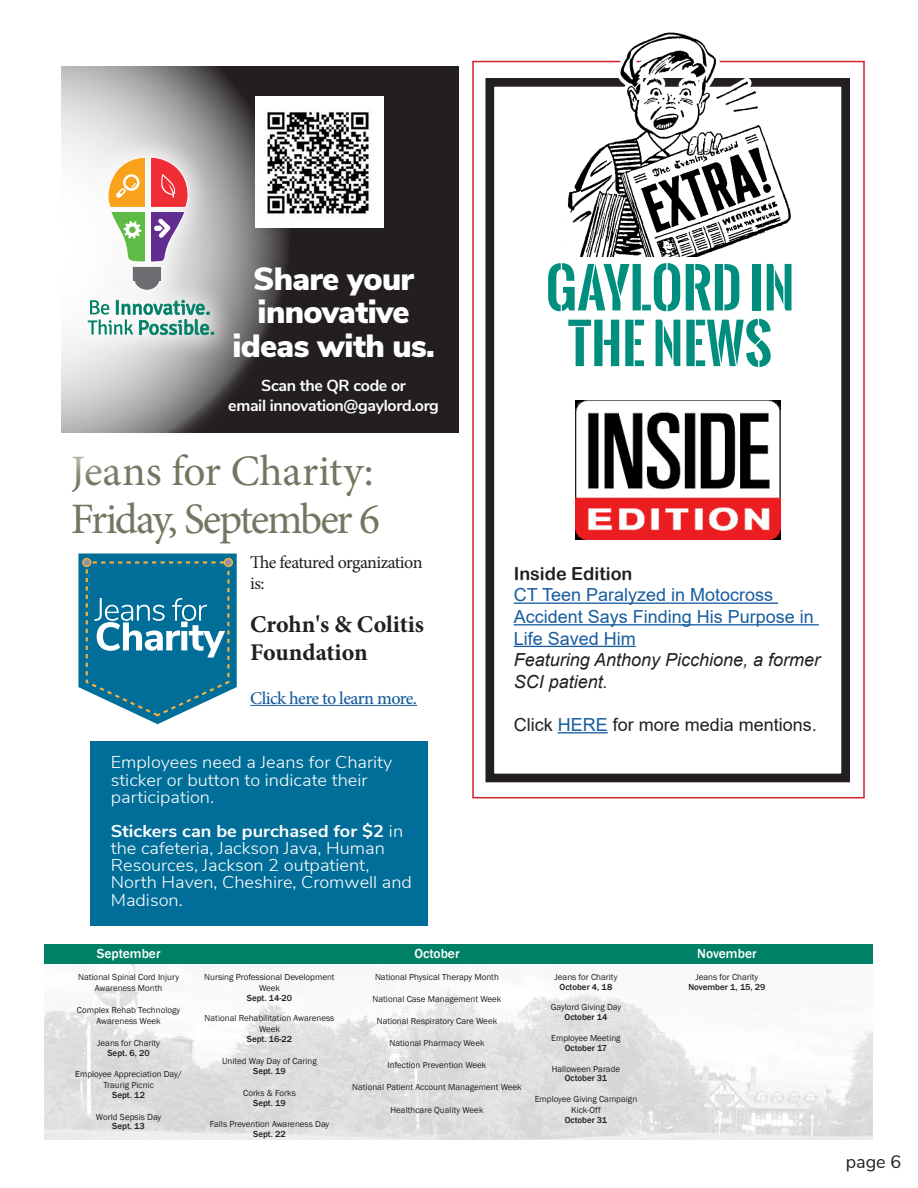
<style>
.page{position:relative;width:918px;height:1188px;background:#fff}
.page>*{position:absolute;margin:0;border:0;box-sizing:border-box;transform-origin:0 0}
.t1{font:700 53.4px "Oswald Stencil";color:#008e7f}
.t2{font:43.5px/48px "Minion Pro";letter-spacing:-.03em;color:#767561}
.t3{font:900 32.1px "Nunito Sans";letter-spacing:-.02em;color:#fff}
.t4{font:700 24px/28.8px "Minion Pro";letter-spacing:-.005em;color:#231f20}
.t5{font:18px/21.6px "Arial";color:#175d9e}
.t6{font:italic 18px/21.6px "Arial";color:#231f20}
.t7{font:18px "Arial";color:#231f20}
.t8{font:18px/21.6px "Minion Pro";letter-spacing:-.035em;color:#231f20}
.t9{font:500 18px "Minion Pro";letter-spacing:-.035em;color:#175d9e}
.t10{font:18px "Arial Rounded MT Bold";color:#231f20}
.t11{font:18px "Nunito Sans";color:#231f20}
.t12{font:300 17.1px/17.1px "Nunito Sans";color:#fff;scale:1.06 1}
.t13{font:700 15.9px "Nunito Sans";letter-spacing:-.02em;color:#fff}
.t14{font:500 13.5px "Franklin Gothic";color:#fff}
.t15{font:9px/11.1px "Franklin Gothic";color:#231f20;text-align:center}
.t16{font:500 9px "Franklin Gothic";color:#231f20}
.s1{font-weight:700}
.s2{color:#175d9e}
</style>
<div class="page">
<img style="left:44px;top:963px;width:829px;height:176px">
<div style="left:44px;top:944px;width:829px;height:19px;background:#008066"></div>
<div style="left:90px;top:741px;width:337px;height:184px;background:#006e98"></div>
<hr style="left:250px;top:705px;width:167px;height:1px;background:#175d9e">
<svg style="left:78px;top:553px;width:159px;height:171px"></svg>
<svg style="left:82px;top:558px;width:9px;height:9px"></svg>
<div style="left:83px;top:559px;width:7px;height:7px;background:#939598;border-radius:50%"></div>
<svg style="left:224px;top:558px;width:9px;height:9px"></svg>
<div style="left:225px;top:559px;width:7px;height:7px;background:#939598;border-radius:50%"></div>
<div style="left:62px;top:66px;width:397px;height:366px;background:#231f20"></div>
<svg style="left:61px;top:66px;width:230px;height:367px"></svg>
<div style="left:64px;top:132px;width:174px;height:228px;background:#fff;opacity:.75"></div>
<svg style="left:107px;top:157px;width:83px;height:134px;background:#d2b3a2"></svg>
<svg style="left:88px;top:300px;width:126px;height:35px;background:#9ec9c0"></svg>
<img style="left:255px;top:96px;width:128px;height:131px">
<div style="left:485px;top:78px;width:365px;height:704px;border:9px solid #231f20"></div>
<div style="left:472px;top:61px;width:393px;height:737px;border:2px solid #d1232a"></div>
<hr style="left:514px;top:603px;width:264px;height:1px;background:#175d9e">
<hr style="left:514px;top:624px;width:305px;height:1px;background:#175d9e">
<hr style="left:514px;top:646px;width:122px;height:1px;background:#175d9e">
<hr style="left:558px;top:732px;width:50px;height:1px;background:#175d9e">
<img style="left:564px;top:32px;width:227px;height:225px">
<img style="left:576px;top:400px;width:204px;height:140px">
<p class="t3" style="left:253px;top:255px;width:162px">Share your</p>
<p class="t3" style="left:258px;top:288px;width:153px">innovative</p>
<p class="t3" style="left:232px;top:322px;width:204px">ideas with us.</p>
<p class="t13" style="left:261px;top:374px;width:146px">Scan the QR code or</p>
<p class="t13" style="left:228px;top:394px;width:212px">email innovation@gaylord.org</p>
<p class="t2" style="left:71px;top:447px;width:311px">Jeans for Charity:<br>Friday, September 6</p>
<p class="t8" style="left:250px;top:551px;width:174px">The featured organization is:</p>
<p class="t4" style="left:250px;top:611px;width:175px">Crohn's &amp; Colitis<br>Foundation</p>
<p class="t9" style="left:250px;top:686px;width:168px">Click here to learn more.</p>
<p class="t12" style="left:111px;top:753px;width:267px">Employees need a Jeans for Charity sticker or button to indicate their participation.</p>
<p class="t12" style="left:111px;top:821px;width:286px"><span class="s1">Stickers can be purchased for $2</span> in the cafeteria, Jackson Java, Human<br>Resources, Jackson 2 outpatient,<br>North Haven, Cheshire, Cromwell and<br>Madison.</p>
<p class="t1" style="left:546px;top:249px;width:250px">GAYLORD IN</p>
<p class="t1" style="left:568px;top:305px;width:205px">THE NEWS</p>
<p class="t10" style="left:514px;top:563px;width:120px">Inside Edition</p>
<p class="t5" style="left:514px;top:584px;width:302px">CT Teen Paralyzed in Motocross<br>Accident Says Finding His Purpose in<br>Life Saved Him</p>
<p class="t6" style="left:514px;top:649px;width:308px">Featuring Anthony Picchione, a former<br>SCI patient.</p>
<p class="t7" style="left:514px;top:712px;width:305px">Click <span class="s2">HERE</span> for more media mentions.</p>
<p class="t14" style="left:97px;top:945px;width:65px">September</p>
<p class="t15" style="left:78px;top:971px;width:102px">National Spinal Cord Injury<br>Awareness Month</p>
<p class="t15" style="left:77px;top:1005px;width:105px">Complex Rehab Technology<br>Awareness Week</p>
<p class="t15" style="left:97px;top:1038px;width:64px">Jeans for Charity</p>
<p class="t16" style="left:107px;top:1047px;width:44px">Sept. 6, 20</p>
<p class="t15" style="left:75px;top:1068px;width:108px">Employee Appreciation Day/<br>Traurig Picnic</p>
<p class="t16" style="left:112px;top:1089px;width:34px">Sept. 12</p>
<p class="t15" style="left:96px;top:1111px;width:67px">World Sepsis Day</p>
<p class="t16" style="left:112px;top:1121px;width:34px">Sept. 13</p>
<p class="t15" style="left:204px;top:971px;width:132px">Nursing Professional Development<br>Week</p>
<p class="t16" style="left:247px;top:992px;width:47px">Sept. 14-20</p>
<p class="t15" style="left:205px;top:1013px;width:131px">National Rehabilitation Awareness<br>Week</p>
<p class="t16" style="left:247px;top:1034px;width:47px">Sept. 16-22</p>
<p class="t15" style="left:222px;top:1056px;width:96px">United Way Day of Caring</p>
<p class="t16" style="left:253px;top:1066px;width:34px">Sept. 19</p>
<p class="t15" style="left:243px;top:1088px;width:54px">Corks &amp; Forks</p>
<p class="t16" style="left:253px;top:1097px;width:34px">Sept. 19</p>
<p class="t15" style="left:210px;top:1118px;width:121px">Falls Prevention Awareness Day</p>
<p class="t16" style="left:253px;top:1128px;width:34px">Sept. 22</p>
<p class="t14" style="left:414px;top:945px;width:47px">October</p>
<p class="t15" style="left:375px;top:971px;width:125px">National Physical Therapy Month</p>
<p class="t15" style="left:373px;top:993px;width:130px">National Case Management Week</p>
<p class="t15" style="left:377px;top:1016px;width:122px">National Respiratory Care Week</p>
<p class="t15" style="left:389px;top:1038px;width:97px">National Pharmacy Week</p>
<p class="t15" style="left:388px;top:1060px;width:100px">Infection Prevention Week</p>
<p class="t15" style="left:352px;top:1082px;width:171px">National Patient Account Management Week</p>
<p class="t15" style="left:391px;top:1104px;width:95px">Healthcare Quality Week</p>
<p class="t15" style="left:555px;top:971px;width:64px">Jeans for Charity</p>
<p class="t16" style="left:560px;top:981px;width:54px">October 4, 18</p>
<p class="t15" style="left:551px;top:1002px;width:72px">Gaylord Giving Day</p>
<p class="t16" style="left:565px;top:1012px;width:44px">October 14</p>
<p class="t15" style="left:551px;top:1033px;width:71px">Employee Meeting</p>
<p class="t16" style="left:565px;top:1042px;width:44px">October 17</p>
<p class="t15" style="left:552px;top:1063px;width:70px">Halloween Parade</p>
<p class="t16" style="left:565px;top:1073px;width:44px">October 31</p>
<p class="t15" style="left:535px;top:1094px;width:104px">Employee Giving Campaign<br>Kick-Off</p>
<p class="t16" style="left:565px;top:1114px;width:44px">October 31</p>
<p class="t14" style="left:697px;top:945px;width:61px">November</p>
<p class="t15" style="left:696px;top:971px;width:64px">Jeans for Charity</p>
<p class="t16" style="left:688px;top:981px;width:79px">November 1, 15, 29</p>
<p class="t11" style="left:846px;top:1149px;width:57px">page 6</p>
</div>
